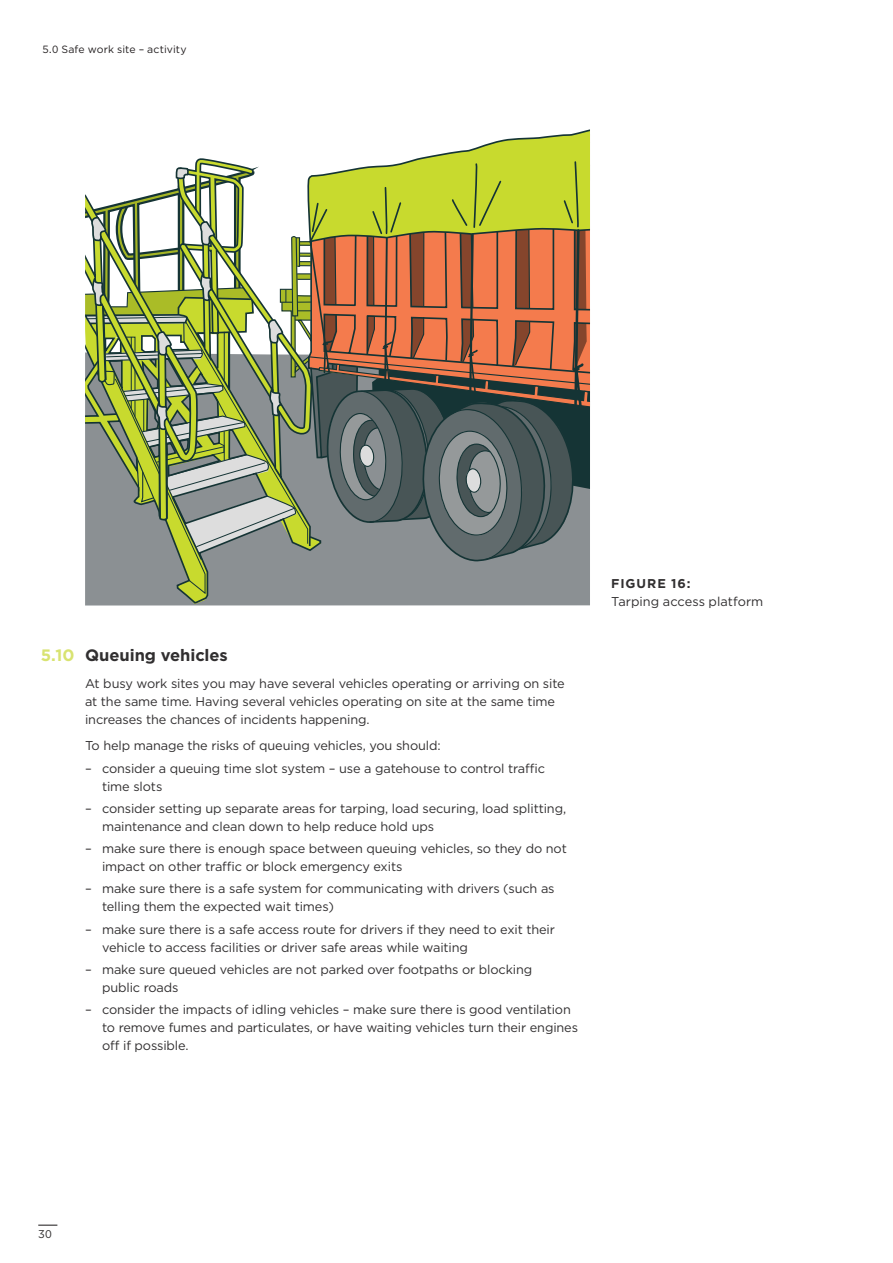
<style>
.page{position:relative;width:893px;height:1263px;background:#fff}
.page>*{position:absolute;margin:0;border:0;box-sizing:border-box;transform-origin:0 0}
.t1{font:700 16.5px "Gotham";letter-spacing:-.005em;color:#312f30}
.H1_number{font:700 16.5px "Gotham";color:#d8e371}
.body{font:12.75px/18px "Gotham";letter-spacing:-.01em;color:#312f30}
.body_above_bullets{font:12.75px "Gotham";letter-spacing:-.01em;color:#312f30}
.figure_table{font:12.75px/18px "Gotham";color:#312f30}
.t2{font:11.25px "Gotham";color:#312f30}
.t3{font:10.5px "Gotham";letter-spacing:.01em;color:#231f20}
.s1{font-weight:700}
</style>
<div class="page">
<svg style="left:85px;top:129px;width:505px;height:475px;background:#a09a75"></svg>
<svg style="left:38px;top:1224px;width:19px;height:2px"></svg>
<p class="t3" style="left:43px;top:43px;width:146px">5.0 Safe work site – activity</p>
<p class="H1_number" style="left:41px;top:644px;width:35px">5.10</p>
<h1 class="t1" style="left:85px;top:644px;width:144px">Queuing vehicles</h1>
<p class="body" style="left:85px;top:674px;width:481px">At busy work sites you may have several vehicles operating or arriving on site at the same time. Having several vehicles operating on site at the same time increases the chances of incidents happening.</p>
<p class="body_above_bullets" style="left:85px;top:738px;width:357px">To help manage the risks of queuing vehicles, you should:</p>
<p class="body" style="left:102px;top:759px;width:444px;text-indent:-17px">– consider a queuing time slot system – use a gatehouse to control traffic time slots</p>
<p class="body" style="left:102px;top:799px;width:466px;text-indent:-17px">– consider setting up separate areas for tarping, load securing, load splitting, maintenance and clean down to help reduce hold ups</p>
<p class="body" style="left:102px;top:839px;width:466px;text-indent:-17px">– make sure there is enough space between queuing vehicles, so they do not impact on other traffic or block emergency exits</p>
<p class="body" style="left:102px;top:879px;width:454px;text-indent:-17px">– make sure there is a safe system for communicating with drivers (such as telling them the expected wait times)</p>
<p class="body" style="left:102px;top:920px;width:454px;text-indent:-17px">– make sure there is a safe access route for drivers if they need to exit their vehicle to access facilities or driver safe areas while waiting</p>
<p class="body" style="left:102px;top:960px;width:432px;text-indent:-17px">– make sure queued vehicles are not parked over footpaths or blocking public roads</p>
<p class="body" style="left:102px;top:1000px;width:477px;text-indent:-17px">– consider the impacts of idling vehicles – make sure there is good ventilation to remove fumes and particulates, or have waiting vehicles turn their engines off if possible.</p>
<p class="figure_table" style="left:611px;top:574px;width:154px"><span class="s1">FIGURE 16:<br></span>Tarping access platform</p>
<p class="t2" style="left:38px;top:1227px;width:15px">30</p>
</div>
